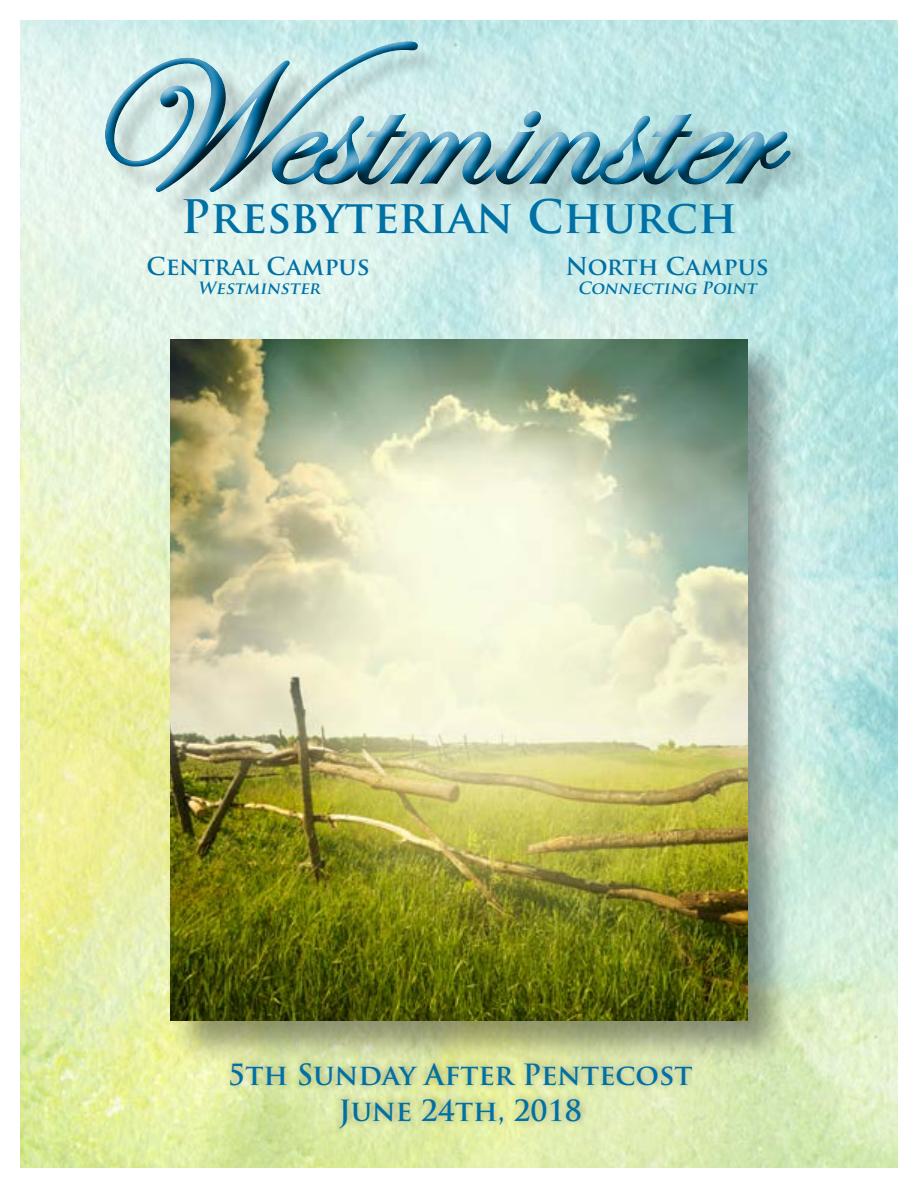
<style>
.page{position:relative;width:918px;height:1188px;background:#fff}
.page>*{position:absolute;margin:0;border:0;box-sizing:border-box;transform-origin:0 0}
.t1{font:700 45px "Trajan Pro";color:#0070a5}
.t2{font:700 28.5px/36.2px "Trajan Pro";color:#0070a5;text-align:center}
.t3{font:700 24px "Trajan Pro";color:#0070a5}
.t4{font:italic 700 16.5px "Trajan Pro";color:#0070a5}
</style>
<div class="page">
<img style="left:20px;top:20px;width:878px;height:1148px">
<div style="left:110px;top:46px;width:706px;height:172px;background:#000;opacity:.2"></div>
<div style="left:89px;top:25px;width:711px;height:168px;background:#fff;opacity:.75"></div>
<div style="left:97px;top:32px;width:709px;height:161px;background:#000;opacity:.75"></div>
<div style="left:222px;top:1055px;width:477px;height:79px;background:#000;opacity:.3"></div>
<div style="left:166px;top:335px;width:629px;height:732px;background:#000;opacity:.4"></div>
<img style="left:171px;top:339px;width:576px;height:682px">
<h1 class="t1" style="left:181px;top:189px;width:558px">Presbyterian Church</h1>
<p class="t3" style="left:147px;top:251px;width:225px">Central Campus</p>
<p class="t4" style="left:198px;top:278px;width:124px">Westminster</p>
<p class="t3" style="left:565px;top:251px;width:205px">North Campus</p>
<p class="t4" style="left:578px;top:278px;width:184px">Connecting Point</p>
<p class="t2" style="left:228px;top:1057px;width:466px">5th Sunday After Pentecost<br>June 24th, 2018</p>
</div>
